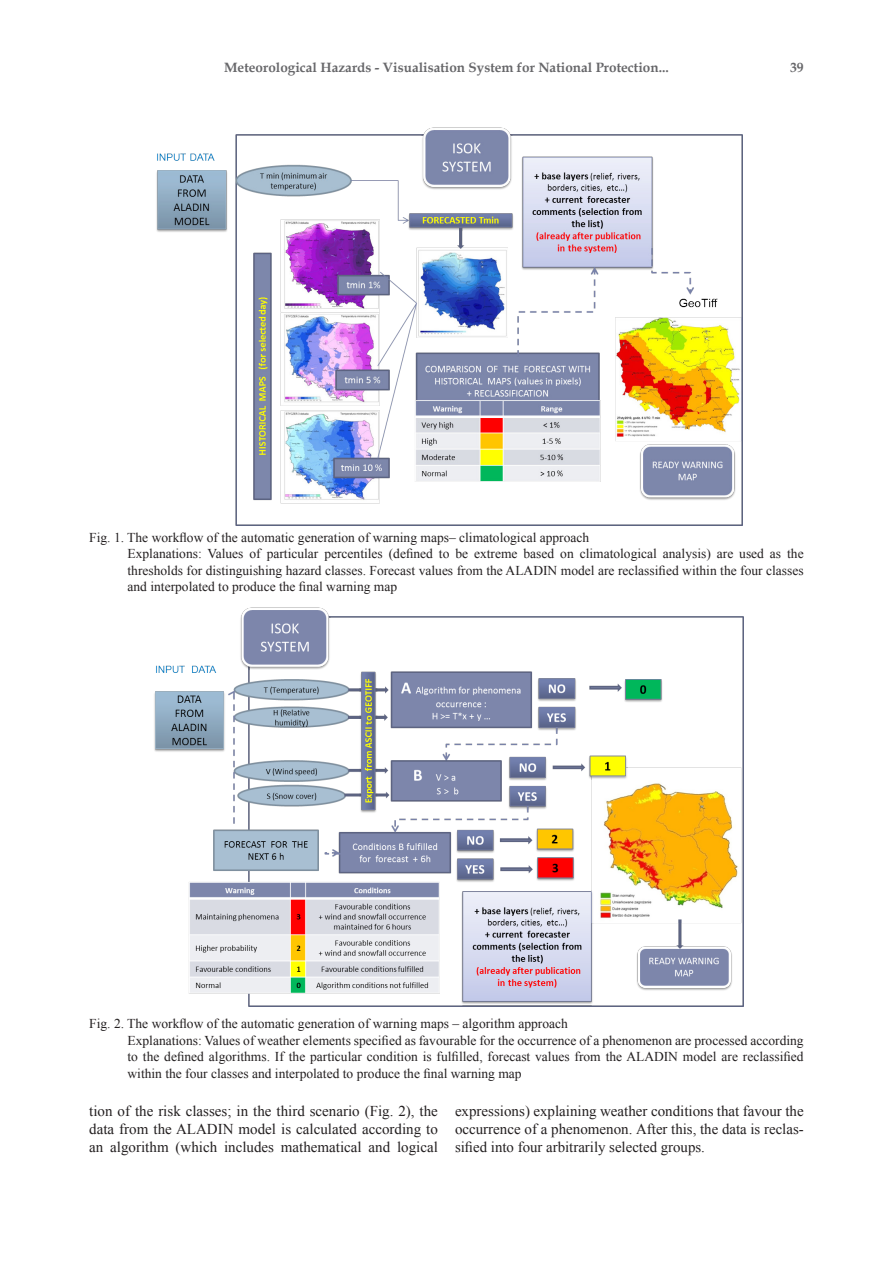
<style>
.page{position:relative;width:893px;height:1263px;background:#fff}
.page>*{position:absolute;margin:0;border:0;box-sizing:border-box;transform-origin:0 0}
.t1{font:15px/18px "Times New Roman";color:#231f20;text-align:justify}
.t2{font:13.5px/16.5px "Times New Roman";color:#231f20;text-align:justify}
.t3{font:700 13.5px "Book Antiqua";color:#67676a}
</style>
<div class="page">
<img style="left:156px;top:127px;width:587px;height:399px">
<img style="left:154px;top:607px;width:589px;height:399px">
<p class="t3" style="left:224px;top:58px;width:446px">Meteorological Hazards - Visualisation System for National Protection...</p>
<p class="t3" style="left:790px;top:58px;width:15px">39</p>
<p class="t2" style="left:89px;top:529px;width:501px">Fig. 1. The workflow of the automatic generation of warning maps– climatological approach</p>
<p class="t2" style="left:128px;top:545px;width:678px">Explanations: Values of particular percentiles (defined to be extreme based on climatological analysis) are used as the thresholds for distinguishing hazard classes. Forecast values from the ALADIN model are reclassified within the four classes and interpolated to produce the final warning map</p>
<p class="t2" style="left:89px;top:1015px;width:480px">Fig. 2. The workflow of the automatic generation of warning maps – algorithm approach</p>
<p class="t2" style="left:128px;top:1032px;width:678px">Explanations: Values of weather elements specified as favourable for the occurrence of a phenomenon are processed according to the defined algorithms. If the particular condition is fulfilled, forecast values from the ALADIN model are reclassified within the four classes and interpolated to produce the final warning map</p>
<p class="t1" style="left:89px;top:1102px;width:350px">tion of the risk classes; in the third scenario (Fig. 2), the data from the ALADIN model is calculated according to an algorithm (which includes mathematical and logical</p>
<p class="t1" style="left:455px;top:1102px;width:350px">expressions) explaining weather conditions that favour the occurrence of a phenomenon. After this, the data is reclas&shy;sified into four arbitrarily selected groups.</p>
</div>
